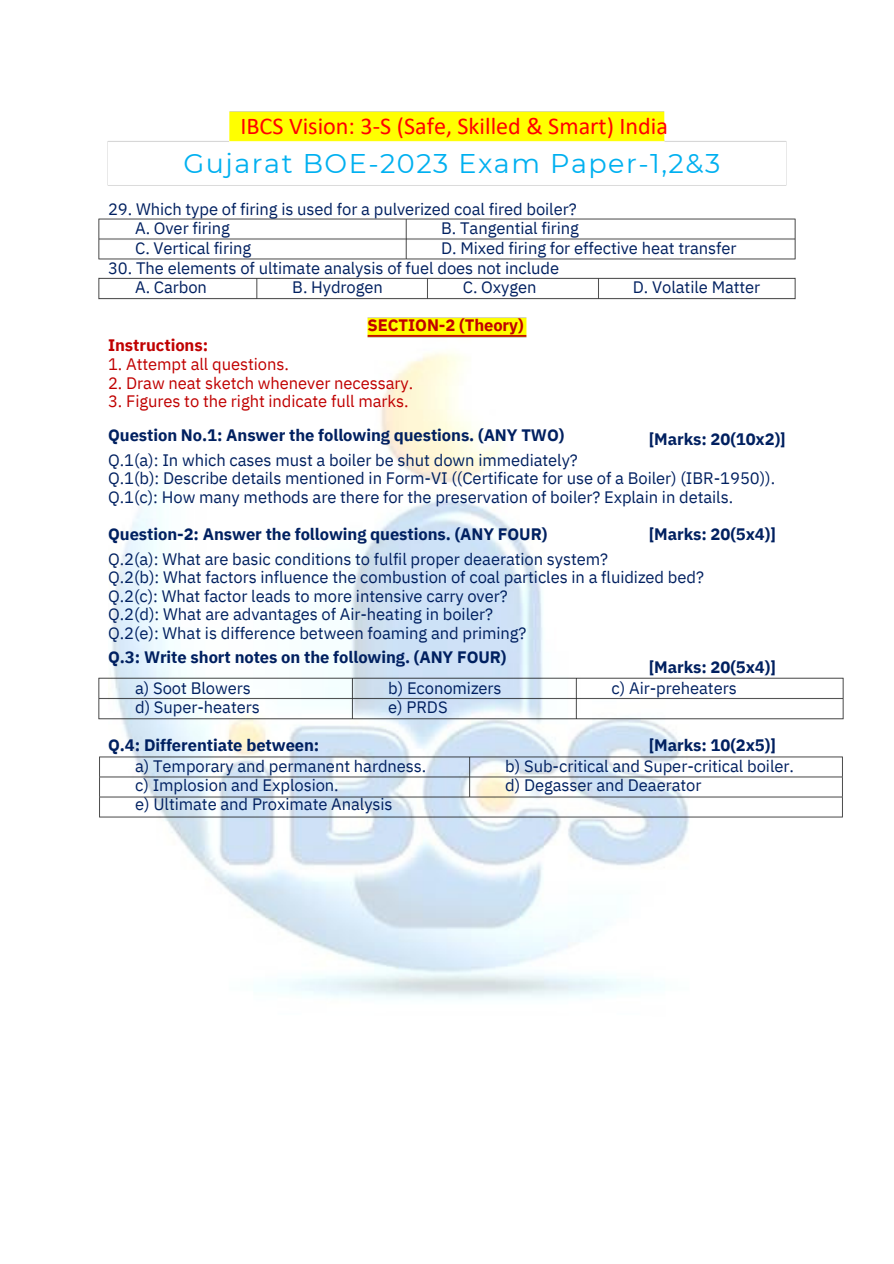
<style>
.page{position:relative;width:894px;height:1264px;background:#fff}
.page>*{position:absolute;margin:0;border:0;box-sizing:border-box;transform-origin:0 0}
.t1{font:27px "Montserrat";letter-spacing:.055em;color:#00b0f0}
.t2{font:24.15px "Calibri";color:#f00}
.t3{font:16.5px/19.2px "IBM Plex Sans";letter-spacing:-.005em;color:#002060}
.t4{font:700 16.5px "IBM Plex Sans";letter-spacing:-.005em;color:#002060}
.t5{font:16.5px "IBM Plex Sans";letter-spacing:-.005em;color:#c00000}
.t6{font:700 16.5px "IBM Plex Sans";letter-spacing:-.005em;color:#c00000}
</style>
<div class="page">
<img style="left:111px;top:352px;width:578px;height:647px">
<img style="left:367px;top:317px;width:160px;height:21px">
<img style="left:107px;top:111px;width:680px;height:75px">
<img style="left:98px;top:218px;width:698px;height:42px">
<img style="left:98px;top:277px;width:698px;height:23px">
<img style="left:98px;top:671px;width:746px;height:55px">
<img style="left:99px;top:749px;width:744px;height:75px">
<p class="t2" style="left:240px;top:116px;width:429px">IBCS Vision: 3-S (Safe, Skilled &amp; Smart) India</p>
<p class="t1" style="left:183px;top:147px;width:538px">Gujarat BOE-2023 Exam Paper-1,2&amp;3</p>
<h1 class="t3" style="left:108px;top:199px;width:470px">29. Which type of firing is used for a pulverized coal fired boiler?</h1>
<p class="t3" style="left:135px;top:218px;width:117px">A. Over firing<br>C. Vertical firing</p>
<p class="t3" style="left:441px;top:218px;width:297px">B. Tangential firing<br>D. Mixed firing for effective heat transfer</p>
<p class="t3" style="left:108px;top:258px;width:452px">30. The elements of ultimate analysis of fuel does not include</p>
<p class="t3" style="left:135px;top:278px;width:73px">A. Carbon</p>
<p class="t3" style="left:292px;top:278px;width:92px">B. Hydrogen</p>
<p class="t3" style="left:462px;top:278px;width:75px">C. Oxygen</p>
<p class="t3" style="left:632px;top:278px;width:129px">D. Volatile Matter</p>
<p class="t6" style="left:367px;top:314px;width:157px">SECTION-2 (Theory)</p>
<p class="t6" style="left:108px;top:334px;width:101px">Instructions:</p>
<p class="t5" style="left:108px;top:353px;width:182px">1. Attempt all questions.</p>
<p class="t5" style="left:108px;top:372px;width:306px">2. Draw neat sketch whenever necessary.</p>
<h2 class="t5" style="left:108px;top:390px;width:302px">3. Figures to the right indicate full marks.</h2>
<p class="t4" style="left:108px;top:424px;width:457px">Question No.1: Answer the following questions. (ANY TWO)</p>
<p class="t3" style="left:108px;top:450px;width:471px">Q.1(a): In which cases must a boiler be shut down immediately?</p>
<p class="t3" style="left:108px;top:468px;width:668px">Q.1(b): Describe details mentioned in Form-VI ((Certificate for use of a Boiler) (IBR-1950)).</p>
<p class="t3" style="left:108px;top:487px;width:626px">Q.1(c): How many methods are there for the preservation of boiler? Explain in details.</p>
<p class="t4" style="left:648px;top:428px;width:138px">[Marks: 20(10x2)]</p>
<p class="t4" style="left:108px;top:523px;width:440px">Question-2: Answer the following questions. (ANY FOUR)</p>
<p class="t3" style="left:108px;top:549px;width:501px">Q.2(a): What are basic conditions to fulfil proper deaeration system?</p>
<p class="t3" style="left:108px;top:567px;width:597px">Q.2(b): What factors influence the combustion of coal particles in a fluidized bed?</p>
<p class="t3" style="left:108px;top:586px;width:401px">Q.2(c): What factor leads to more intensive carry over?</p>
<h2 class="t3" style="left:108px;top:604px;width:386px">Q.2(d): What are advantages of Air-heating in boiler?</h2>
<h2 class="t3" style="left:108px;top:623px;width:419px">Q.2(e): What is difference between foaming and priming?</h2>
<h2 class="t4" style="left:108px;top:645px;width:400px">Q.3: Write short notes on the following. (ANY FOUR)</h2>
<h2 class="t4" style="left:648px;top:523px;width:128px">[Marks: 20(5x4)]</h2>
<p class="t4" style="left:648px;top:656px;width:128px">[Marks: 20(5x4)]</p>
<p class="t3" style="left:135px;top:678px;width:117px">a) Soot Blowers</p>
<p class="t3" style="left:135px;top:697px;width:126px">d) Super-heaters</p>
<p class="t3" style="left:388px;top:678px;width:115px">b) Economizers</p>
<p class="t3" style="left:388px;top:697px;width:61px">e) PRDS</p>
<p class="t3" style="left:611px;top:678px;width:127px">c) Air-preheaters</p>
<p class="t4" style="left:108px;top:734px;width:213px">Q.4: Differentiate between:</p>
<p class="t4" style="left:648px;top:734px;width:128px">[Marks: 10(2x5)]</p>
<p class="t3" style="left:135px;top:756px;width:292px">a) Temporary and permanent hardness.</p>
<p class="t3" style="left:135px;top:775px;width:205px">c) Implosion and Explosion.</p>
<p class="t3" style="left:135px;top:794px;width:259px">e) Ultimate and Proximate Analysis</p>
<p class="t3" style="left:505px;top:756px;width:290px">b) Sub-critical and Super-critical boiler.</p>
<p class="t3" style="left:505px;top:775px;width:198px">d) Degasser and Deaerator</p>
</div>
